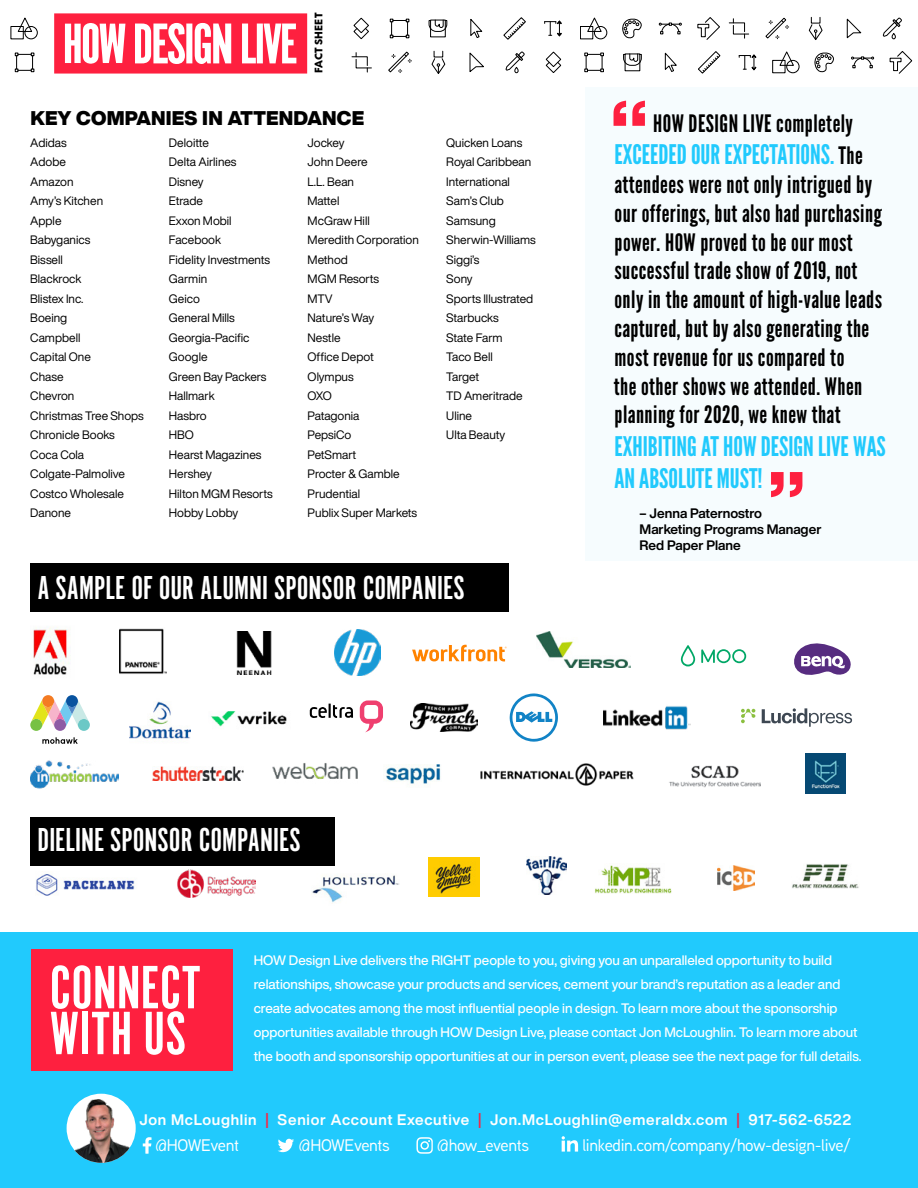
<style>
.page{position:relative;width:918px;height:1188px;background:#fff}
.page>*{position:absolute;margin:0;border:0;box-sizing:border-box;transform-origin:0 0}
.t1{font:63.6px/45.9px "Alternate Got No 1 D";letter-spacing:.005em;color:#fff}
.t2{font:34.5px "Alternate Got No 1 D";color:#fff}
.t3{font:27px/32.4px "League Gothic";color:#21cafd}
.t4{font:24px/28.8px "League Gothic";letter-spacing:.02em;color:#000}
.t5{font:900 19.5px "Helvetica Now Display";letter-spacing:.01em;color:#000}
.t6{font:500 16.8px "Aaux Next";letter-spacing:-.02em;color:#fff}
.t7{font:700 15px "Helvetica Now Display";letter-spacing:.05em;color:#fff}
.t8{font:500 13.5px/24px "Helvetica Now Display";color:#fff}
.t9{font:700 13.5px/16.2px "Helvetica Now Display";color:#000}
.t10{font:12px/19.5px "Helvetica Now Display";color:#000}
.t11{font:800 10.2px "Futura Now Headline";letter-spacing:.01em;color:#000}
.s1{font-size:24px;color:#000}
.s2{color:#fe203f}
</style>
<div class="page">
<div style="left:0;top:932px;width:918px;height:256px;background:#21cafd"></div>
<img style="left:67px;top:1094px;width:69px;height:69px;border-radius:35px">
<svg style="left:143px;top:1137px;width:9px;height:17px"></svg>
<svg style="left:278px;top:1139px;width:16px;height:13px"></svg>
<svg style="left:416px;top:1137px;width:17px;height:17px"></svg>
<svg style="left:562px;top:1136px;width:16px;height:16px"></svg>
<div style="left:585px;top:87px;width:333px;height:474px;background:#f6fcfe"></div>
<svg style="left:614px;top:101px;width:31px;height:25px"></svg>
<svg style="left:771px;top:472px;width:31px;height:25px"></svg>
<div style="left:30px;top:563px;width:479px;height:49px;background:#000"></div>
<div style="left:30px;top:817px;width:305px;height:49px;background:#000"></div>
<img style="left:669px;top:765px;width:92px;height:23px">
<img style="left:411px;top:704px;width:67px;height:27px">
<img style="left:120px;top:628px;width:46px;height:46px">
<img style="left:33px;top:627px;width:37px;height:48px">
<img style="left:604px;top:706px;width:86px;height:24px">
<svg style="left:701px;top:649px;width:45px;height:14px"></svg>
<svg style="left:681px;top:645px;width:14px;height:21px"></svg>
<img style="left:236px;top:631px;width:36px;height:43px">
<img style="left:386px;top:764px;width:55px;height:20px">
<img style="left:272px;top:763px;width:86px;height:16px">
<img style="left:30px;top:760px;width:89px;height:29px">
<img style="left:480px;top:763px;width:154px;height:23px">
<img style="left:129px;top:701px;width:62px;height:38px">
<svg style="left:42px;top:737px;width:36px;height:7px"></svg>
<svg style="left:31px;top:698px;width:58px;height:30px"></svg>
<div style="left:30px;top:719px;width:12px;height:12px;background:#77c144;border-radius:50%"></div>
<div style="left:54px;top:719px;width:12px;height:12px;background:#8e5ca5;border-radius:50%"></div>
<div style="left:66px;top:695px;width:12px;height:12px;background:#08539f;border-radius:50%"></div>
<div style="left:42px;top:695px;width:12px;height:12px;background:#f47b23;border-radius:50%"></div>
<div style="left:78px;top:719px;width:12px;height:12px;background:#6bc8c6;border-radius:50%"></div>
<img style="left:36px;top:874px;width:99px;height:22px">
<img style="left:718px;top:866px;width:37px;height:24px">
<img style="left:312px;top:875px;width:87px;height:29px">
<img style="left:429px;top:857px;width:50px;height:40px">
<img style="left:594px;top:865px;width:77px;height:29px">
<img style="left:527px;top:856px;width:39px;height:38px">
<img style="left:178px;top:870px;width:77px;height:28px">
<img style="left:792px;top:864px;width:67px;height:24px">
<img style="left:335px;top:630px;width:45px;height:46px">
<svg style="left:412px;top:645px;width:95px;height:17px"></svg>
<img style="left:153px;top:767px;width:91px;height:13px">
<img style="left:805px;top:753px;width:40px;height:40px">
<img style="left:537px;top:631px;width:94px;height:36px">
<svg style="left:741px;top:709px;width:14px;height:14px"></svg>
<svg style="left:762px;top:708px;width:90px;height:19px"></svg>
<svg style="left:510px;top:694px;width:48px;height:48px"></svg>
<svg style="left:794px;top:643px;width:57px;height:32px"></svg>
<div style="left:31px;top:949px;width:201px;height:122px;background:#fe203f"></div>
<svg style="left:17px;top:17px;width:16px;height:16px"></svg>
<div style="left:11px;top:26px;width:13px;height:13px;border:1px solid #010101"></div>
<div style="left:25px;top:26px;width:13px;height:13px;border:1px solid #010101;border-radius:50%"></div>
<svg style="left:544px;top:20px;width:18px;height:16px"></svg>
<svg style="left:390px;top:19px;width:19px;height:19px"></svg>
<div style="left:430px;top:20px;width:16px;height:17px;border:1px solid #010101"></div>
<svg style="left:428px;top:19px;width:19px;height:13px"></svg>
<svg style="left:353px;top:17px;width:16px;height:23px"></svg>
<svg style="left:470px;top:18px;width:13px;height:20px"></svg>
<svg style="left:503px;top:17px;width:23px;height:23px"></svg>
<svg style="left:15px;top:53px;width:19px;height:19px"></svg>
<svg style="left:351px;top:53px;width:21px;height:19px"></svg>
<svg style="left:545px;top:51px;width:17px;height:22px"></svg>
<svg style="left:469px;top:52px;width:15px;height:20px"></svg>
<svg style="left:388px;top:51px;width:24px;height:22px"></svg>
<svg style="left:431px;top:58px;width:15px;height:16px"></svg>
<svg style="left:505px;top:51px;width:20px;height:22px"></svg>
<svg style="left:659px;top:23px;width:23px;height:11px"></svg>
<svg style="left:622px;top:18px;width:20px;height:21px"></svg>
<svg style="left:587px;top:17px;width:15px;height:16px"></svg>
<div style="left:580px;top:26px;width:13px;height:13px;border:1px solid #010101"></div>
<div style="left:594px;top:26px;width:13px;height:13px;border:1px solid #010101;border-radius:50%"></div>
<svg style="left:697px;top:17px;width:23px;height:23px"></svg>
<svg style="left:729px;top:19px;width:20px;height:19px"></svg>
<svg style="left:846px;top:18px;width:16px;height:21px"></svg>
<svg style="left:765px;top:17px;width:24px;height:22px"></svg>
<svg style="left:808px;top:24px;width:15px;height:16px"></svg>
<svg style="left:882px;top:17px;width:20px;height:22px"></svg>
<svg style="left:739px;top:54px;width:17px;height:16px"></svg>
<svg style="left:851px;top:57px;width:23px;height:11px"></svg>
<svg style="left:815px;top:52px;width:19px;height:21px"></svg>
<svg style="left:584px;top:53px;width:20px;height:19px"></svg>
<svg style="left:623px;top:53px;width:19px;height:13px"></svg>
<svg style="left:664px;top:52px;width:13px;height:20px"></svg>
<svg style="left:779px;top:51px;width:15px;height:15px"></svg>
<div style="left:772px;top:60px;width:13px;height:13px;border:1px solid #010101"></div>
<div style="left:786px;top:60px;width:13px;height:13px;border:1px solid #010101;border-radius:50%"></div>
<svg style="left:698px;top:51px;width:23px;height:23px"></svg>
<svg style="left:889px;top:51px;width:24px;height:23px"></svg>
<svg style="left:54px;top:13px;width:253px;height:61px"></svg>
<img style="left:211px;top:711px;width:76px;height:16px">
<svg style="left:360px;top:701px;width:23px;height:31px"></svg>
<svg style="left:310px;top:704px;width:43px;height:14px"></svg>
<p class="t11" style="left:310px;top:73px;width:62px;rotate:-90deg">FACT SHEET</p>
<h3 class="t5" style="left:30px;top:105px;width:335px">KEY COMPANIES IN ATTENDANCE</h3>
<p class="t10" style="left:30px;top:133px;width:115px">Adidas<br>Adobe<br>Amazon<br>Amy’s Kitchen<br>Apple<br>Babyganics<br>Bissell<br>Blackrock<br>Blistex Inc.<br>Boeing<br>Campbell<br>Capital One<br>Chase<br>Chevron<br>Christmas Tree Shops<br>Chronicle Books<br>Coca Cola<br>Colgate-Palmolive<br>Costco Wholesale<br>Danone</p>
<p class="t10" style="left:169px;top:133px;width:105px">Deloitte<br>Delta Airlines<br>Disney<br>Etrade<br>Exxon Mobil<br>Facebook<br>Fidelity Investments<br>Garmin<br>Geico<br>General Mills<br>Georgia-Pacific<br>Google<br>Green Bay Packers<br>Hallmark<br>Hasbro<br>HBO<br>Hearst Magazines<br>Hershey<br>Hilton MGM Resorts<br>Hobby Lobby</p>
<p class="t10" style="left:308px;top:133px;width:113px">Jockey<br>John Deere<br>L.L. Bean<br>Mattel<br>McGraw Hill<br>Meredith Corporation<br>Method<br>MGM Resorts<br>MTV<br>Nature’s Way<br>Nestle<br>Office Depot<br>Olympus<br>OXO<br>Patagonia<br>PepsiCo<br>PetSmart<br>Procter &amp; Gamble<br>Prudential<br>Publix Super Markets</p>
<p class="t10" style="left:446px;top:133px;width:91px">Quicken Loans<br>Royal Caribbean<br>International<br>Sam’s Club<br>Samsung<br>Sherwin-Williams<br>Siggi’s<br>Sony<br>Sports Illustrated<br>Starbucks<br>State Farm<br>Taco Bell<br>Target<br>TD Ameritrade<br>Uline<br>Ulta Beauty</p>
<h2 class="t2" style="left:38px;top:569px;width:429px">A SAMPLE OF OUR ALUMNI SPONSOR COMPANIES</h2>
<h3 class="t4" style="left:653px;top:109px;width:201px">HOW DESIGN LIVE completely</h3>
<h3 class="t3" style="left:615px;top:139px;width:250px">EXCEEDED OUR EXPECTATIONS. <span class="s1">The</span></h3>
<p class="t4" style="left:614px;top:170px;width:270px">attendees were not only intrigued by our offerings, but also had purchasing power. HOW proved to be our most successful trade show of 2019, not only in the amount of high-value leads captured, but by also generating the most revenue for us compared to<br>the other shows we attended. When planning for 2020, we knew that</p>
<h3 class="t3" style="left:614px;top:430px;width:273px">EXHIBITING AT HOW DESIGN LIVE WAS<br>AN ABSOLUTE MUST!</h3>
<p class="t9" style="left:640px;top:505px;width:183px">– Jenna Paternostro<br>Marketing Programs Manager<br>Red Paper Plane</p>
<h2 class="t2" style="left:38px;top:822px;width:265px">DIELINE SPONSOR COMPANIES</h2>
<h1 class="t1" style="left:50px;top:966px;width:152px">CONNECT<br>WITH US</h1>
<p class="t8" style="left:254px;top:949px;width:609px">HOW Design Live delivers the RIGHT people to you, giving you an unparalleled opportunity to build relationships, showcase your products and services, cement your brand’s reputation as a leader and create advocates among the most influential people in design. To learn more about the sponsorship opportunities available through HOW Design Live, please contact Jon McLoughlin. To learn more about the booth and sponsorship opportunities at our in person event, please see the next page for full details.</p>
<p class="t7" style="left:139px;top:1110px;width:713px">Jon McLoughlin <span class="s2">|</span> Senior Account Executive <span class="s2">|</span> Jon.McLoughlin@emeraldx.com <span class="s2">|</span> 917-562-6522</p>
<h3 class="t6" style="left:155px;top:1133px;width:86px">@HOWEvent</h3>
<h3 class="t6" style="left:299px;top:1133px;width:93px">@HOWEvents</h3>
<h3 class="t6" style="left:437px;top:1133px;width:94px">@how_events</h3>
<h3 class="t6" style="left:582px;top:1133px;width:270px">linkedin.com/company/how-design-live/</h3>
</div>
